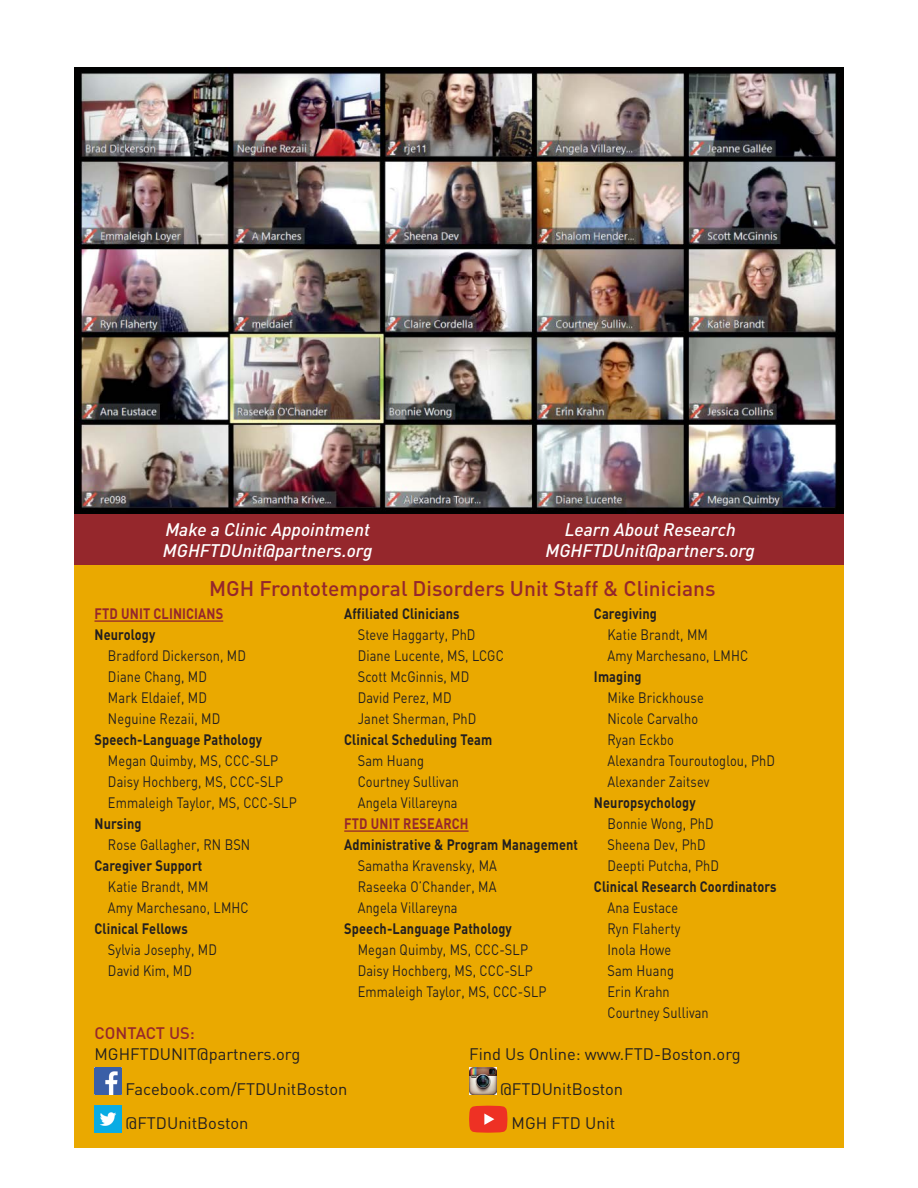
<style>
.page{position:relative;width:918px;height:1188px;background:#fff}
.page>*{position:absolute;margin:0;border:0;box-sizing:border-box;transform-origin:0 0}
.t1{font:500 21px "DIN";color:#95272c}
.t2{font:italic 500 18px/21.6px "DIN";color:#fff}
.t3{font:16.5px/34.5px "DIN";color:#231f20}
.t4{font:500 16.5px "DIN";color:#95272c}
.t5{font:15px/21px "DIN";letter-spacing:.01em;color:#231f20;scale:.85 1}
.t6{font:700 15px "DIN";letter-spacing:.01em;color:#231f20;scale:.85 1}
.t7{font:700 15px "DIN";letter-spacing:.01em;color:#95272c;scale:.85 1}
</style>
<div class="page">
<div style="left:74px;top:565px;width:770px;height:583px;background:#eaa900"></div>
<hr style="left:94px;top:620px;width:129px;height:2px;background:#95272c">
<hr style="left:344px;top:830px;width:125px;height:2px;background:#95272c">
<img style="left:94px;top:1068px;width:27px;height:27px">
<img style="left:94px;top:1105px;width:27px;height:27px">
<img style="left:469px;top:1068px;width:27px;height:27px">
<svg style="left:469px;top:1106px;width:38px;height:27px"></svg>
<img style="left:74px;top:68px;width:770px;height:446px">
<div style="left:74px;top:514px;width:770px;height:51px;background:#95272c"></div>
<p class="t2" style="left:163px;top:518px;width:211px">Make a Clinic Appointment<br>MGHFTDUnit@partners.org</p>
<p class="t2" style="left:545px;top:518px;width:211px;text-align:center">Learn About Research<br>MGHFTDUnit@partners.org</p>
<h1 class="t1" style="left:209px;top:575px;width:508px">MGH Frontotemporal Disorders Unit Staff &amp; Clinicians</h1>
<p class="t7" style="left:94px;top:604px;width:153px">FTD UNIT CLINICIANS</p>
<p class="t6" style="left:94px;top:625px;width:73px">Neurology</p>
<p class="t5" style="left:108px;top:645px;width:164px">Bradford Dickerson, MD<br>Diane Chang, MD<br>Mark Eldaief, MD<br>Neguine Rezaii, MD</p>
<p class="t6" style="left:94px;top:730px;width:199px">Speech-Language Pathology</p>
<p class="t5" style="left:108px;top:750px;width:224px">Megan Quimby, MS, CCC-SLP<br>Daisy Hochberg, MS, CCC-SLP<br>Emmaleigh Taylor, MS, CCC-SLP</p>
<p class="t6" style="left:94px;top:814px;width:57px">Nursing</p>
<p class="t5" style="left:108px;top:834px;width:169px">Rose Gallagher, RN BSN</p>
<p class="t6" style="left:94px;top:856px;width:129px">Caregiver Support</p>
<p class="t5" style="left:108px;top:876px;width:167px">Katie Brandt, MM<br>Amy Marchesano, LMHC</p>
<p class="t6" style="left:94px;top:919px;width:111px">Clinical Fellows</p>
<p class="t5" style="left:108px;top:939px;width:130px">Sylvia Josephy, MD<br>David Kim, MD</p>
<p class="t6" style="left:344px;top:604px;width:137px">Affiliated Clinicians</p>
<p class="t5" style="left:358px;top:624px;width:173px">Steve Haggarty, PhD<br>Diane Lucente, MS, LCGC<br>Scott McGinnis, MD<br>David Perez, MD<br>Janet Sherman, PhD</p>
<p class="t6" style="left:344px;top:730px;width:176px">Clinical Scheduling Team</p>
<p class="t5" style="left:358px;top:750px;width:121px">Sam Huang<br>Courtney Sullivan<br>Angela Villareyna</p>
<p class="t7" style="left:344px;top:814px;width:148px">FTD UNIT RESEARCH</p>
<p class="t6" style="left:344px;top:835px;width:277px">Administrative &amp; Program Management</p>
<p class="t5" style="left:358px;top:855px;width:165px;text-align:justify">Samatha Kravensky, MA Raseeka O’Chander, MA Angela Villareyna</p>
<p class="t6" style="left:344px;top:919px;width:199px">Speech-Language Pathology</p>
<p class="t5" style="left:358px;top:939px;width:224px">Megan Quimby, MS, CCC-SLP<br>Daisy Hochberg, MS, CCC-SLP<br>Emmaleigh Taylor, MS, CCC-SLP</p>
<p class="t6" style="left:594px;top:604px;width:76px">Caregiving</p>
<p class="t5" style="left:607px;top:624px;width:167px">Katie Brandt, MM<br>Amy Marchesano, LMHC</p>
<p class="t6" style="left:594px;top:667px;width:57px">Imaging</p>
<p class="t5" style="left:607px;top:687px;width:199px">Mike Brickhouse<br>Nicole Carvalho<br>Ryan Eckbo<br>Alexandra Touroutoglou, PhD<br>Alexander Zaitsev</p>
<p class="t6" style="left:594px;top:793px;width:121px">Neuropsychology</p>
<p class="t5" style="left:607px;top:813px;width:133px">Bonnie Wong, PhD<br>Sheena Dev, PhD<br>Deepti Putcha, PhD</p>
<p class="t6" style="left:594px;top:877px;width:216px">Clinical Research Coordinators</p>
<p class="t5" style="left:607px;top:897px;width:121px">Ana Eustace<br>Ryn Flaherty<br>Inola Howe<br>Sam Huang<br>Erin Krahn<br>Courtney Sullivan</p>
<p class="t4" style="left:94px;top:1023px;width:102px">CONTACT US:</p>
<p class="t3" style="left:126px;top:1037px;width:223px;text-indent:-31px">MGHFTDUNIT@partners.org<br>Facebook.com/FTDUnitBoston @FTDUnitBoston</p>
<p class="t3" style="left:469px;top:1037px;width:273px">Find Us Online: www.FTD-Boston.org</p>
<p class="t3" style="left:500px;top:1071px;width:124px">@FTDUnitBoston</p>
<p class="t3" style="left:512px;top:1106px;width:105px">MGH FTD Unit</p>
</div>
